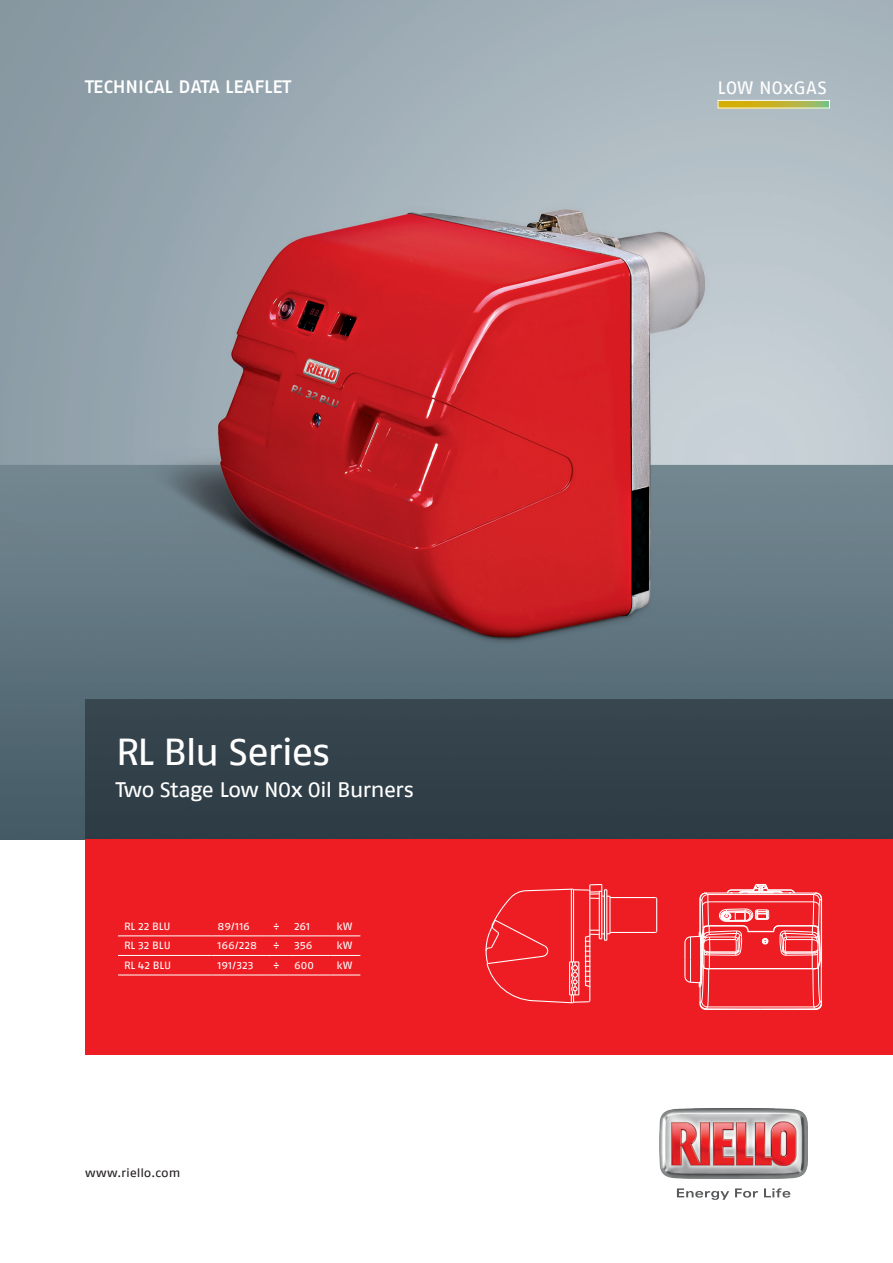
<style>
.page{position:relative;width:893px;height:1263px;background:#fff}
.page>*{position:absolute;margin:0;border:0;box-sizing:border-box;transform-origin:0 0}
.t1{font:37.5px "Fago Ex Lf";letter-spacing:-.055em;color:#fff}
.t2{font:21px "Fago Ex Lf";letter-spacing:-.045em;color:#fff}
.t3{font:500 18px "Fago Ex Lf";color:#fff}
.t4{font:18px "Fago Ex Lf";letter-spacing:.005em;color:#fff}
.t5{font:12px "Fago Ex Lf";letter-spacing:-.01em;color:#231f20}
.t6{font:10.5px "Fago Ex Lf";color:#fff}
</style>
<div class="page">
<img style="left:0;top:0;width:893px;height:839px">
<div style="left:85px;top:699px;width:808px;height:140px;background:#32414a"></div>
<svg style="left:677px;top:1188px;width:113px;height:12px"></svg>
<img style="left:659px;top:1109px;width:149px;height:69px">
<div style="left:85px;top:839px;width:808px;height:215px;background:#ee1d23"></div>
<svg style="left:720px;top:102px;width:108px;height:4px"></svg>
<div style="left:718px;top:100px;width:112px;height:8px;border:1px solid #fff"></div>
<hr style="left:118px;top:935px;width:94px;height:1px;background:#fff">
<hr style="left:212px;top:935px;width:55px;height:1px;background:#fff">
<svg style="left:267px;top:935px;width:21px;height:1px"></svg>
<hr style="left:288px;top:935px;width:43px;height:1px;background:#fff">
<svg style="left:331px;top:935px;width:29px;height:1px"></svg>
<hr style="left:118px;top:955px;width:94px;height:1px;background:#fff">
<hr style="left:212px;top:955px;width:55px;height:1px;background:#fff">
<svg style="left:267px;top:955px;width:21px;height:1px"></svg>
<hr style="left:288px;top:955px;width:43px;height:1px;background:#fff">
<svg style="left:331px;top:955px;width:29px;height:1px"></svg>
<hr style="left:118px;top:975px;width:94px;height:1px;background:#fff">
<hr style="left:212px;top:975px;width:55px;height:1px;background:#fff">
<svg style="left:267px;top:975px;width:21px;height:1px"></svg>
<hr style="left:288px;top:975px;width:43px;height:1px;background:#fff">
<svg style="left:331px;top:975px;width:29px;height:1px"></svg>
<svg style="left:684px;top:884px;width:139px;height:126px"></svg>
<hr style="left:656px;top:898px;width:1px;height:33px;background:#fff">
<hr style="left:610px;top:897px;width:45px;height:1px;background:#fff">
<hr style="left:610px;top:932px;width:45px;height:1px;background:#fff">
<svg style="left:485px;top:884px;width:125px;height:120px"></svg>
<p class="t3" style="left:85px;top:76px;width:207px">TECHNICAL DATA LEAFLET</p>
<p class="t4" style="left:718px;top:77px;width:111px">LOW NOxGAS</p>
<p class="t1" style="left:116px;top:730px;width:216px">RL Blu Series</p>
<p class="t2" style="left:116px;top:777px;width:300px">Two Stage Low NOx Oil Burners</p>
<p class="t6" style="left:124px;top:920px;width:48px">RL 22 BLU</p>
<p class="t6" style="left:218px;top:920px;width:34px">89/116</p>
<p class="t6" style="left:273px;top:920px;width:9px">÷</p>
<p class="t6" style="left:294px;top:920px;width:18px">261</p>
<p class="t6" style="left:337px;top:920px;width:17px">kW</p>
<p class="t6" style="left:124px;top:939px;width:48px">RL 32 BLU</p>
<p class="t6" style="left:218px;top:939px;width:41px">166/228</p>
<p class="t6" style="left:273px;top:939px;width:9px">÷</p>
<p class="t6" style="left:294px;top:939px;width:20px">356</p>
<p class="t6" style="left:337px;top:939px;width:17px">kW</p>
<p class="t6" style="left:124px;top:959px;width:49px">RL 42 BLU</p>
<p class="t6" style="left:218px;top:959px;width:38px">191/323</p>
<p class="t6" style="left:273px;top:959px;width:9px">÷</p>
<p class="t6" style="left:294px;top:959px;width:21px">600</p>
<p class="t6" style="left:337px;top:959px;width:17px">kW</p>
<p class="t5" style="left:85px;top:1166px;width:97px">www.riello.com</p>
</div>
